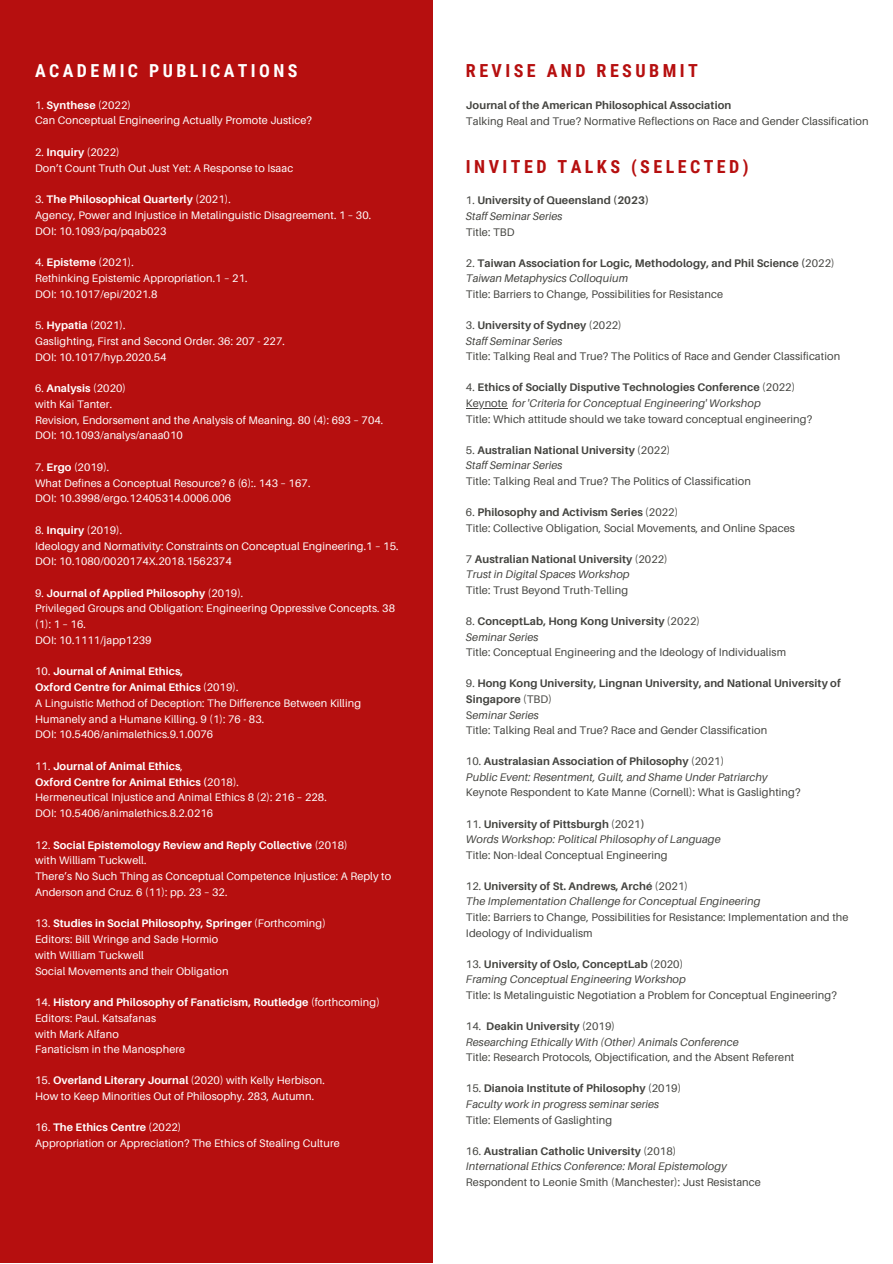
<style>
.page{position:relative;width:893px;height:1264px;background:#fff}
.page>*{position:absolute;margin:0;border:0;box-sizing:border-box;transform-origin:0 0}
.t1{font:700 18px "Roboto Condensed";letter-spacing:.19em;color:#b60f0f}
.t2{font:700 17.85px "Roboto Condensed";letter-spacing:.19em;color:#fff}
.t3{font:10.95px/15.8px "Aileron";letter-spacing:.01em;color:#fff}
.t4{font:10.95px/15.6px "Aileron";letter-spacing:.01em;color:#444440}
.t5{font:italic 10.95px/15.6px "Aileron";letter-spacing:.01em;color:#444440}
.t6{font:700 10.95px/15.6px "Aileron";letter-spacing:.01em;color:#444440}
.s1{font-weight:700}
.s2{font-weight:400}
.s3{font-weight:400;font-style:italic}
.s4{font-style:italic}
.s5{font-style:normal}
.s6{font-weight:700;font-style:normal}
</style>
<div class="page">
<div style="left:0;top:0;width:432px;height:1262px;background:#b60f0f"></div>
<hr style="left:466px;top:408px;width:41px;height:1px;background:#444440">
<h2 class="t2" style="left:35px;top:61px;width:264px">ACADEMIC PUBLICATIONS</h2>
<p class="t3" style="left:35px;top:97px;width:278px">1. <span class="s1">Synthese</span> (2022)<br>Can Conceptual Engineering Actually Promote Justice?</p>
<p class="t3" style="left:35px;top:144px;width:259px">2. <span class="s1">Inquiry</span> (2022)<br>Don’t Count Truth Out Just Yet: A Response to Isaac</p>
<p class="t3" style="left:35px;top:191px;width:337px">3. <span class="s1">The Philosophical Quarterly</span> (2021).<br>Agency, Power and Injustice in Metalinguistic Disagreement. 1 – 30.<br>DOI: 10.1093/pq/pqab023</p>
<p class="t3" style="left:35px;top:254px;width:214px">4. <span class="s1">Episteme</span> (2021).<br>Rethinking Epistemic Appropriation.1 – 21.<br>DOI: 10.1017/epi/2021.8</p>
<p class="t3" style="left:35px;top:317px;width:251px">5. <span class="s1">Hypatia</span> (2021).<br>Gaslighting, First and Second Order. 36: 207 - 227.<br>DOI: 10.1017/hyp.2020.54</p>
<p class="t3" style="left:35px;top:380px;width:350px">6. <span class="s1">Analysis</span> (2020)<br>with Kai Tanter.<br>Revision, Endorsement and the Analysis of Meaning. 80 (4): 693 – 704.<br>DOI: 10.1093/analys/anaa010</p>
<p class="t3" style="left:35px;top:459px;width:277px">7. <span class="s1">Ergo</span> (2019).<br>What Defines a Conceptual Resource? 6 (6):. 143 – 167.<br>DOI: 10.3998/ergo.12405314.0006.006</p>
<p class="t3" style="left:35px;top:522px;width:365px">8. <span class="s1">Inquiry</span> (2019).<br>Ideology and Normativity: Constraints on Conceptual Engineering.1 – 15.<br>DOI: 10.1080/0020174X.2018.1562374</p>
<p class="t3" style="left:35px;top:585px;width:361px">9. <span class="s1">Journal of Applied Philosophy</span> (2019).<br>Privileged Groups and Obligation: Engineering Oppressive Concepts. 38 (1): 1 – 16.<br>DOI: 10.1111/japp1239</p>
<p class="t3" style="left:35px;top:663px;width:327px">10. <span class="s1">Journal of Animal Ethics,<br>Oxford Centre for Animal Ethics</span> (2019).<br>A Linguistic Method of Deception: The Difference Between Killing Humanely and a Humane Killing. 9 (1): 76 - 83.<br>DOI: 10.5406/animalethics.9.1.0076</p>
<p class="t3" style="left:35px;top:758px;width:293px">11. <span class="s1">Journal of Animal Ethics</span>,<br><span class="s1">Oxford Centre for Animal Ethics (</span>2018).<br>Hermeneutical Injustice and Animal Ethics 8 (2): 216 – 228.<br>DOI: 10.5406/animalethics.8.2.0216</p>
<p class="t3" style="left:35px;top:836px;width:357px">12. <span class="s1">Social Epistemology Review and Reply Collective</span> (2018)<br>with William Tuckwell.<br>There’s No Such Thing as Conceptual Competence Injustice: A Reply to Anderson and Cruz. 6 (11): pp. 23 – 32.</p>
<p class="t3" style="left:35px;top:915px;width:292px">13. <span class="s1">Studies in Social Philosophy, Springer</span> (Forthcoming)<br>Editors: Bill Wringe and Sade Hormio<br>with William Tuckwell<br>Social Movements and their Obligation</p>
<p class="t3" style="left:35px;top:994px;width:346px">14. <span class="s1">History and Philosophy of Fanaticism, Routledge</span> (forthcoming)<br>Editors: Paul. Katsafanas<br>with Mark Alfano<br>Fanaticism in the Manosphere</p>
<p class="t3" style="left:35px;top:1071px;width:291px">15. <span class="s1">Overland Literary Journal</span> (2020) with Kelly Herbison.<br>How to Keep Minorities Out of Philosophy. 283, Autumn.</p>
<p class="t3" style="left:35px;top:1119px;width:306px">16. <span class="s1">The Ethics Centre</span> (2022)<br>Appropriation or Appreciation? The Ethics of Stealing Culture</p>
<h1 class="t1" style="left:466px;top:61px;width:233px">REVISE AND RESUBMIT</h1>
<p class="t6" style="left:466px;top:97px;width:267px">Journal of the American Philosophical Association</p>
<p class="t4" style="left:466px;top:113px;width:404px">Talking Real and True? Normative Reflections on Race and Gender Classification</p>
<h1 class="t1" style="left:466px;top:156px;width:284px">INVITED TALKS (SELECTED)</h1>
<p class="t6" style="left:466px;top:192px;width:185px"><span class="s2">1.</span> University of Queensland (2023)<br><span class="s3">Staff Seminar Series</span></p>
<p class="t4" style="left:466px;top:224px;width:50px">Title: TBD</p>
<p class="t6" style="left:466px;top:255px;width:370px"><span class="s2">2.</span> Taiwan Association for Logic, Methodology, and Phil Science (<span class="s2">2022)<br></span><span class="s3">Taiwan Metaphysics Colloquium</span></p>
<p class="t4" style="left:466px;top:286px;width:259px">Title: Barriers to Change, Possibilities for Resistance</p>
<p class="t6" style="left:466px;top:317px;width:157px"><span class="s2">3.</span> University of Sydney <span class="s2">(2022)<br></span><span class="s3">Staff Seminar Series</span></p>
<p class="t4" style="left:466px;top:348px;width:376px">Title: Talking Real and True? The Politics of Race and Gender Classification</p>
<p class="t4" style="left:466px;top:379px;width:347px">4. <span class="s1">Ethics of Socially Disputive Technologies Conference</span> (2022)<br>Keynote <span class="s4">for 'Criteria for Conceptual Engineering' Workshop<br></span>Title: Which attitude should we take toward conceptual engineering?</p>
<p class="t6" style="left:466px;top:442px;width:206px"><span class="s2">5.</span> Australian National University <span class="s2">(2022)<br></span><span class="s3">Staff Seminar Series</span></p>
<p class="t4" style="left:466px;top:473px;width:286px">Title: Talking Real and True? The Politics of Classification</p>
<p class="t4" style="left:466px;top:504px;width:330px">6. <span class="s1">Philosophy and Activism Series</span> (2022)<br>Title: Collective Obligation, Social Movements, and Online Spaces</p>
<p class="t6" style="left:466px;top:551px;width:203px"><span class="s2">7</span> Australian National University <span class="s2">(2022)<br></span><span class="s3">Trust in Digital Spaces Workshop</span></p>
<p class="t4" style="left:466px;top:582px;width:164px">Title: Trust Beyond Truth-Telling</p>
<p class="t6" style="left:466px;top:613px;width:235px"><span class="s2">8.</span> ConceptLab, Hong Kong University <span class="s2">(2022)<br></span><span class="s3">Seminar Series</span></p>
<p class="t4" style="left:466px;top:644px;width:321px">Title: Conceptual Engineering and the Ideology of Individualism</p>
<p class="t6" style="left:466px;top:675px;width:376px"><span class="s2">9.</span> Hong Kong University, Lingnan University, and National University of Singapore <span class="s2">(TBD)<br>S</span><span class="s3">eminar Series<br></span><span class="s2">Title: Talking Real and True? Race and Gender Classification</span></p>
<p class="t5" style="left:466px;top:753px;width:303px"><span class="s5">10.</span> <span class="s6">Australasian Association of Philosophy</span> <span class="s5">(2021)<br></span>Public Event: Resentment, Guilt, and Shame Under Patriarchy</p>
<p class="t4" style="left:466px;top:784px;width:336px">Keynote Respondent to Kate Manne (Cornell): What is Gaslighting?</p>
<p class="t5" style="left:466px;top:815px;width:256px"><span class="s5">11.</span> <span class="s6">University of Pittsburgh</span> <span class="s5">(2021</span><span class="s6">)<br></span>Words Workshop: Political Philosophy of Language</p>
<p class="t4" style="left:466px;top:846px;width:203px">Title: Non-Ideal Conceptual Engineering</p>
<p class="t5" style="left:466px;top:878px;width:296px"><span class="s5">12.</span> <span class="s6">University of St. Andrews, Arché</span> <span class="s5">(2021)<br></span>The Implementation Challenge for Conceptual Engineering</p>
<p class="t4" style="left:466px;top:909px;width:384px">Title: Barriers to Change, Possibilities for Resistance: Implementation and the<br>Ideology of Individualism</p>
<p class="t5" style="left:466px;top:955px;width:221px"><span class="s5">13.</span> <span class="s6">University of Oslo, ConceptLab</span> <span class="s5">(2020)<br></span>Framing Conceptual Engineering Workshop</p>
<p class="t4" style="left:466px;top:987px;width:372px">Title: Is Metalinguistic Negotiation a Problem for Conceptual Engineering?</p>
<p class="t5" style="left:466px;top:1018px;width:274px"><span class="s5">14.</span> <span class="s6">Deakin University</span> <span class="s5">(2019)<br></span>Researching Ethically With (Other) Animals Conference</p>
<p class="t4" style="left:466px;top:1049px;width:330px">Title: Research Protocols, Objectification, and the Absent Referent</p>
<p class="t5" style="left:466px;top:1080px;width:217px"><span class="s5">15.</span> <span class="s6">Dianoia Institute of Philosophy</span> <span class="s5">(2019)<br></span>Faculty work in progress seminar series</p>
<p class="t4" style="left:466px;top:1111px;width:148px">Title: Elements of Gaslighting</p>
<p class="t5" style="left:466px;top:1142px;width:262px"><span class="s5">16.</span> <span class="s6">Australian Catholic University</span> <span class="s5">(2018)<br></span>International Ethics Conference: Moral Epistemology</p>
<p class="t4" style="left:466px;top:1173px;width:296px">Respondent to Leonie Smith (Manchester): Just Resistance</p>
</div>
